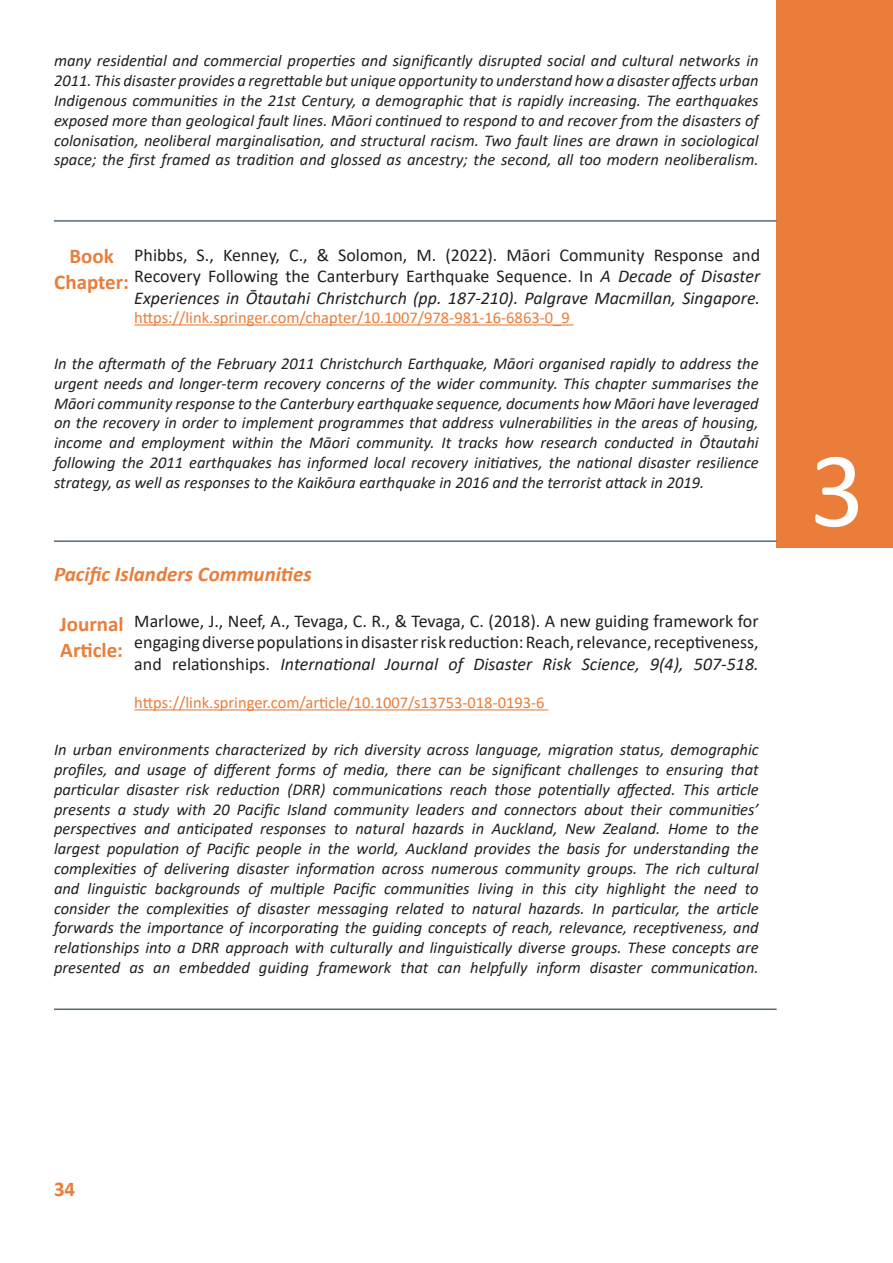
<style>
.page{position:relative;width:893px;height:1263px;background:#fff}
.page>*{position:absolute;margin:0;border:0;box-sizing:border-box;transform-origin:0 0}
.t1{font:108px "Calibri";color:#fff}
.Bold_Orange_Text{font:700 21px/25.2px "Calibri";color:#ea7d3a;text-align:center}
.Bold_Orange_Italics{font:italic 700 21px "Calibri";color:#ea7d3a}
.Justified_Title_Text{font:18px/21.6px "Calibri";color:#231f20;text-align:justify}
.Main_Body_11px{font:italic 16.5px/19.8px "Calibri";color:#231f20;text-align:justify}
.Weblink_Orange_ULine{font:16.5px "Calibri";color:#ea7d3a}
.s1{font-style:italic}
</style>
<div class="page">
<div style="left:776px;top:0;width:117px;height:547px;background:#ea7d3a"></div>
<hr style="left:54px;top:220px;width:723px;height:2px;background:#556c78">
<hr style="left:134px;top:324px;width:439px;height:1px;background:#ea7d3a">
<hr style="left:54px;top:540px;width:723px;height:2px;background:#556c78">
<hr style="left:134px;top:709px;width:414px;height:1px;background:#ea7d3a">
<hr style="left:54px;top:1008px;width:723px;height:2px;background:#556c78">
<p class="Main_Body_11px" style="left:54px;top:50px;width:706px">many residential and commercial properties and significantly disrupted social and cultural networks in 2011. This disaster provides a regrettable but unique opportunity to understand how a disaster affects urban Indigenous communities in the 21st Century, a demographic that is rapidly increasing. The earthquakes exposed more than geological fault lines. Māori continued to respond to and recover from the disasters of colonisation, neoliberal marginalisation, and structural racism. Two fault lines are drawn in sociological space; the first framed as tradition and glossed as ancestry; the second, all too modern neoliberalism.</p>
<p class="Bold_Orange_Text" style="left:54px;top:244px;width:76px">Book<br>Chapter:</p>
<p class="Justified_Title_Text" style="left:134px;top:243px;width:627px">Phibbs, S., Kenney, C., &amp; Solomon, M. (2022). Māori Community Response and Recovery Following the Canterbury Earthquake Sequence. In <span class="s1">A Decade of Disaster Experiences in Ōtautahi Christchurch (pp. 187-210). Palgrave Macmillan, Singapore.</span></p>
<p class="Weblink_Orange_ULine" style="left:134px;top:306px;width:437px">https://link.springer.com/chapter/10.1007/978-981-16-6863-0_9</p>
<p class="Main_Body_11px" style="left:54px;top:353px;width:706px">In the aftermath of the February 2011 Christchurch Earthquake, Māori organised rapidly to address the urgent needs and longer-term recovery concerns of the wider community. This chapter summarises the Māori community response to the Canterbury earthquake sequence, documents how Māori have leveraged on the recovery in order to implement programmes that address vulnerabilities in the areas of housing, income and employment within the Māori community. It tracks how research conducted in Ōtautahi following the 2011 earthquakes has informed local recovery initiatives, the national disaster resilience strategy, as well as responses to the Kaikōura earthquake in 2016 and the terrorist attack in 2019.</p>
<p class="Bold_Orange_Italics" style="left:54px;top:559px;width:259px">Pacific Islanders Communities</p>
<p class="Bold_Orange_Text" style="left:60px;top:612px;width:65px;text-align:left">Journal<br>Article:</p>
<p class="Justified_Title_Text" style="left:134px;top:609px;width:626px">Marlowe, J., Neef, A., Tevaga, C. R., &amp; Tevaga, C. (2018). A new guiding framework for engaging diverse populations in disaster risk reduction: Reach, relevance, receptiveness, and relationships. <span class="s1">International Journal of Disaster Risk Science, 9(4), 507-518.</span></p>
<p class="Weblink_Orange_ULine" style="left:134px;top:691px;width:412px">https://link.springer.com/article/10.1007/s13753-018-0193-6</p>
<p class="Main_Body_11px" style="left:54px;top:739px;width:706px">In urban environments characterized by rich diversity across language, migration status, demographic profiles, and usage of different forms of media, there can be significant challenges to ensuring that particular disaster risk reduction (DRR) communications reach those potentially affected. This article presents a study with 20 Pacific Island community leaders and connectors about their communities’ perspectives and anticipated responses to natural hazards in Auckland, New Zealand. Home to the largest population of Pacific people in the world, Auckland provides the basis for understanding the complexities of delivering disaster information across numerous community groups. The rich cultural and linguistic backgrounds of multiple Pacific communities living in this city highlight the need to consider the complexities of disaster messaging related to natural hazards. In particular, the article forwards the importance of incorporating the guiding concepts of reach, relevance, receptiveness, and relationships into a DRR approach with culturally and linguistically diverse groups. These concepts are presented as an embedded guiding framework that can helpfully inform disaster communication.</p>
<h1 class="t1" style="left:810px;top:415px;width:56px">3</h1>
<p class="Bold_Orange_Text" style="left:54px;top:1176px;width:23px">34</p>
</div>
